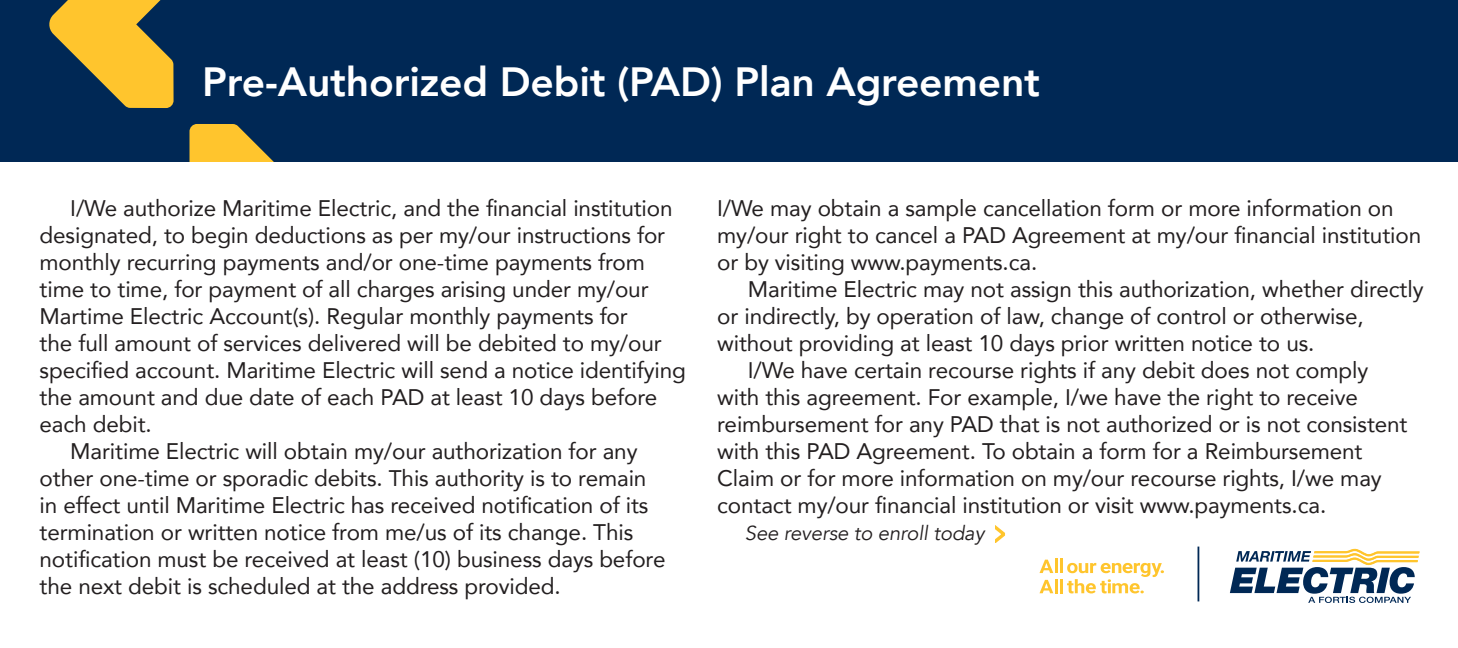
<style>
.page{position:relative;width:1458px;height:648px;background:#fff}
.page>*{position:absolute;margin:0;border:0;box-sizing:border-box;transform-origin:0 0}
.t1{font:800 40.73px "Avenir";letter-spacing:-.005em;color:#fff}
.t2{font:22.5px/27px "Avenir";letter-spacing:-.005em;color:#231f20}
.t3{font:italic 20.25px "Avenir";letter-spacing:-.005em;color:#231f20}
</style>
<div class="page">
<svg style="left:995px;top:526px;width:10px;height:17px"></svg>
<div style="left:0;top:0;width:1458px;height:162px;background:#002855"></div>
<svg style="left:49px;top:0;width:225px;height:162px"></svg>
<hr style="left:1198px;top:547px;width:1px;height:54px;background:#002855">
<svg style="left:1040px;top:560px;width:13px;height:13px"></svg>
<hr style="left:1055px;top:559px;width:3px;height:14px;background:#ffc52d">
<hr style="left:1060px;top:559px;width:3px;height:14px;background:#ffc52d">
<svg style="left:1040px;top:580px;width:13px;height:13px"></svg>
<hr style="left:1055px;top:579px;width:3px;height:14px;background:#ffc52d">
<hr style="left:1060px;top:579px;width:3px;height:14px;background:#ffc52d">
<svg style="left:1067px;top:563px;width:97px;height:30px"></svg>
<svg style="left:1230px;top:549px;width:190px;height:54px"></svg>
<p class="t1" style="left:202px;top:50px;width:839px">Pre-Authorized Debit (PAD) Plan Agreement</p>
<p class="t2" style="left:40px;top:194px;width:648px;text-indent:31px">I/We authorize Maritime Electric, and the financial institution designated, to begin deductions as per my/our instructions for monthly recurring payments and/or one-time payments from time to time, for payment of all charges arising under my/our Martime Electric Account(s). Regular monthly payments for<br>the full amount of services delivered will be debited to my/our specified account. Maritime Electric will send a notice identifying the amount and due date of each PAD at least 10 days before each debit.</p>
<p class="t2" style="left:40px;top:437px;width:627px;text-indent:31px">Maritime Electric will obtain my/our authorization for any other one-time or sporadic debits. This authority is to remain in effect until Maritime Electric has received notification of its termination or written notice from me/us of its change. This notification must be received at least (10) business days before the next debit is scheduled at the address provided.</p>
<p class="t2" style="left:717px;top:194px;width:678px">I/We may obtain a sample cancellation form or more information on</p>
<p class="t2" style="left:717px;top:221px;width:706px">my/our right to cancel a PAD Agreement at my/our financial institution or by visiting www.payments.ca.</p>
<p class="t2" style="left:717px;top:275px;width:708px;text-indent:31px">Maritime Electric may not assign this authorization, whether directly or indirectly, by operation of law, change of control or otherwise, without providing at least 10 days prior written notice to us.</p>
<p class="t2" style="left:717px;top:356px;width:692px;text-indent:31px">I/We have certain recourse rights if any debit does not comply with this agreement. For example, I/we have the right to receive reimbursement for any PAD that is not authorized or is not consistent with this PAD Agreement. To obtain a form for a Reimbursement</p>
<p class="t2" style="left:717px;top:464px;width:666px">Claim or for more information on my/our recourse rights, I/we may contact my/our financial institution or visit www.payments.ca.</p>
<p class="t3" style="left:745px;top:521px;width:241px">See reverse to enroll today</p>
</div>
